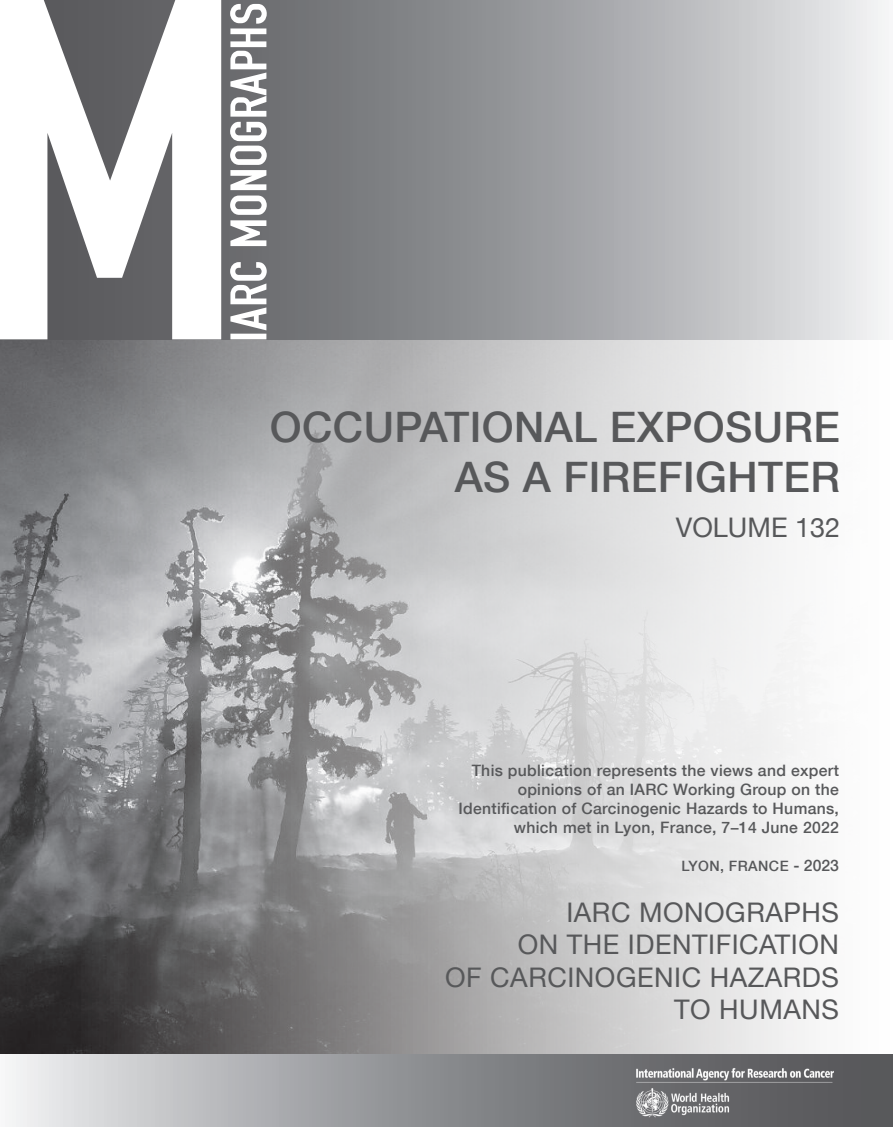
<style>
.page{position:relative;width:893px;height:1127px;background:#fff}
.page>*{position:absolute;margin:0;border:0;box-sizing:border-box;transform-origin:0 0}
.t1{font:500 42px/50.4px "Helvetica Neue";letter-spacing:.01em;color:#57585a;text-align:right}
.t2{font:27px/32.4px "Helvetica Neue";letter-spacing:.02em;color:#57585a;text-align:right}
.t3{font:27px "Helvetica Neue";color:#57585a}
.t4{font:500 15.75px/18.9px "Helvetica Neue";letter-spacing:.02em;color:#57585a;text-align:right}
.t5{font:500 14.25px "Helvetica Neue";letter-spacing:.03em;color:#57585a}
.s1{font-size:15.75px}
</style>
<div class="page">
<img style="left:0;top:339px;width:893px;height:716px">
<svg style="left:9px;top:1055px;width:884px;height:72px;background:#9c9da0"></svg>
<img style="left:631px;top:1065px;width:208px;height:54px">
<svg style="left:221px;top:0;width:664px;height:339px;background:#a5a7a9"></svg>
<svg style="left:44px;top:0;width:132px;height:339px;fill:#636366"></svg>
<svg style="left:230px;top:4px;width:37px;height:335px"></svg>
<h1 class="t1" style="left:270px;top:401px;width:572px">OCCUPATIONAL EXPOSURE<br>AS A FIREFIGHTER</h1>
<h2 class="t3" style="left:676px;top:511px;width:166px">VOLUME 132</h2>
<p class="t4" style="left:459px;top:761px;width:382px">This publication represents the views and expert opinions of an IARC Working Group on the Identification of Carcinogenic Hazards to Humans, which met in Lyon, France, 7–14 June 2022</p>
<p class="t5" style="left:681px;top:857px;width:159px">LYON, FRANCE <span class="s1">- 2023</span></p>
<h2 class="t2" style="left:445px;top:896px;width:395px">IARC MONOGRAPHS<br>ON THE IDENTIFICATION<br>OF CARCINOGENIC HAZARDS<br>TO HUMANS</h2>
</div>
